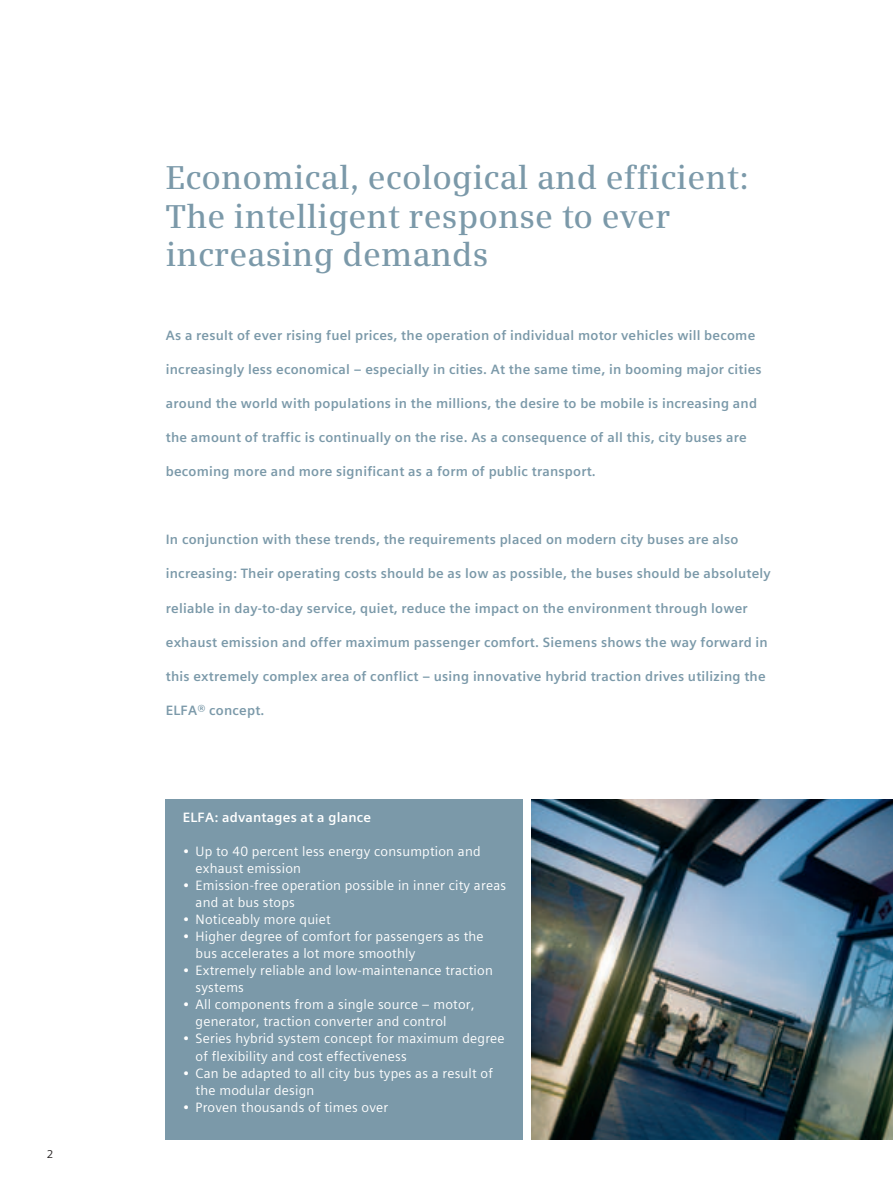
<style>
.page{position:relative;width:893px;height:1191px;background:#fff}
.page>*{position:absolute;margin:0;border:0;box-sizing:border-box;transform-origin:0 0}
._01__Headline_22pt_9{font:600 33px/38.2px "Siemens Serif";letter-spacing:.005em;color:#7b99a9}
._02__LeadIn_9pt_6mm{font:700 13.5px "Siemens Sans Global";letter-spacing:.015em;color:#7b99a9}
._03__Copy_Roman_9pt{font:13.5px/17px "Siemens Sans Global";letter-spacing:.015em;color:#fff}
._02__Subhead_9pt_4mm{font:700 13.5px "Siemens Sans Global";letter-spacing:.015em;color:#fff}
._04__Page_left_7_5pt{font:11.25px "Siemens Sans Global";color:#231f20}
</style>
<div class="page">
<img style="left:531px;top:799px;width:362px;height:341px">
<div style="left:166px;top:799px;width:357px;height:341px;background:#7b99a9"></div>
<p class="_04__Page_left_7_5pt" style="left:47px;top:1145px;width:8px">2</p>
<p class="_01__Headline_22pt_9" style="left:166px;top:158px;width:585px">Economical, ecological and efficient:<br>The intelligent response to ever increasing demands</p>
<p class="_02__LeadIn_9pt_6mm" style="left:166px;top:325px;width:591px">As a result of ever rising fuel prices, the operation of individual motor vehicles will become</p>
<p class="_02__LeadIn_9pt_6mm" style="left:166px;top:359px;width:597px">increasingly less economical – especially in cities. At the same time, in booming major cities</p>
<p class="_02__LeadIn_9pt_6mm" style="left:166px;top:393px;width:593px">around the world with populations in the millions, the desire to be mobile is increasing and</p>
<p class="_02__LeadIn_9pt_6mm" style="left:166px;top:427px;width:582px">the amount of traffic is continually on the rise. As a consequence of all this, city buses are</p>
<p class="_02__LeadIn_9pt_6mm" style="left:166px;top:461px;width:431px">becoming more and more significant as a form of public transport.</p>
<p class="_02__LeadIn_9pt_6mm" style="left:166px;top:529px;width:574px">In conjunction with these trends, the requirements placed on modern city buses are also</p>
<p class="_02__LeadIn_9pt_6mm" style="left:166px;top:563px;width:606px">increasing: Their operating costs should be as low as possible, the buses should be absolutely</p>
<p class="_02__LeadIn_9pt_6mm" style="left:166px;top:597px;width:583px">reliable in day-to-day service, quiet, reduce the impact on the environment through lower</p>
<p class="_02__LeadIn_9pt_6mm" style="left:166px;top:631px;width:603px">exhaust emission and offer maximum passenger comfort. Siemens shows the way forward in</p>
<p class="_02__LeadIn_9pt_6mm" style="left:166px;top:665px;width:601px">this extremely complex area of conflict – using innovative hybrid traction drives utilizing the</p>
<p class="_02__LeadIn_9pt_6mm" style="left:166px;top:699px;width:100px">ELFA® concept.</p>
<p class="_02__Subhead_9pt_4mm" style="left:183px;top:807px;width:190px">ELFA: advantages at a glance</p>
<p class="_03__Copy_Roman_9pt" style="left:196px;top:843px;width:287px;text-indent:-13px">• Up to 40 percent less energy consumption and exhaust emission</p>
<p class="_03__Copy_Roman_9pt" style="left:196px;top:877px;width:312px;text-indent:-13px">• Emission-free operation possible in inner city areas and at bus stops</p>
<p class="_03__Copy_Roman_9pt" style="left:183px;top:911px;width:149px">• Noticeably more quiet</p>
<p class="_03__Copy_Roman_9pt" style="left:196px;top:928px;width:290px;text-indent:-13px">• Higher degree of comfort for passengers as the bus accelerates a lot more smoothly</p>
<p class="_03__Copy_Roman_9pt" style="left:196px;top:962px;width:299px;text-indent:-13px">• Extremely reliable and low-maintenance traction systems</p>
<p class="_03__Copy_Roman_9pt" style="left:196px;top:996px;width:281px;text-indent:-13px">• All components from a single source – motor, generator, traction converter and control</p>
<p class="_03__Copy_Roman_9pt" style="left:196px;top:1030px;width:311px;text-indent:-13px">• Series hybrid system concept for maximum degree of flexibility and cost effectiveness</p>
<p class="_03__Copy_Roman_9pt" style="left:196px;top:1064px;width:299px;text-indent:-13px">• Can be adapted to all city bus types as a result of the modular design</p>
<p class="_03__Copy_Roman_9pt" style="left:183px;top:1098px;width:207px">• Proven thousands of times over</p>
</div>
